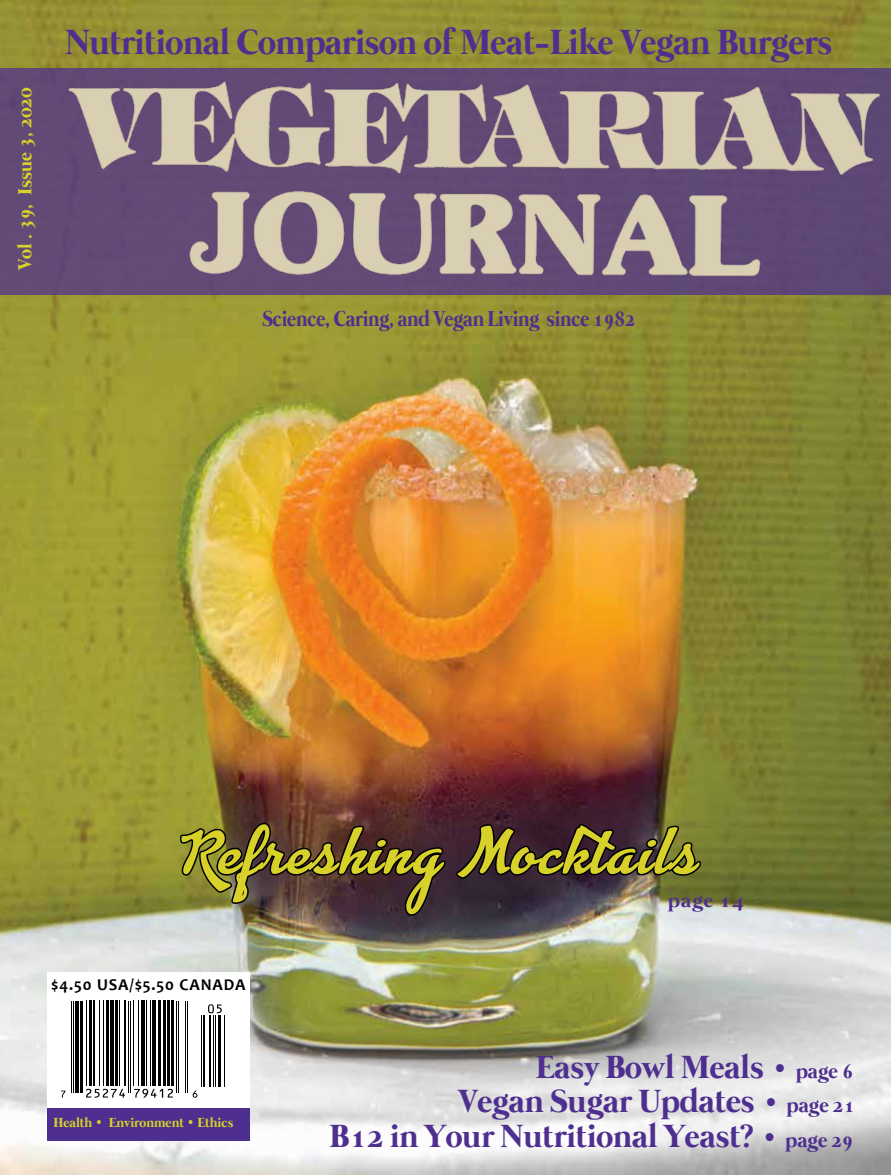
<style>
.page{position:relative;width:891px;height:1175px;background:#fff}
.page>*{position:absolute;margin:0;border:0;box-sizing:border-box;transform-origin:0 0}
.t1{font:700 54.15px "Advertising Script";letter-spacing:.05em;color:#d7d12a;scale:1.05 1}
.t2{font:700 36px "Mermaid";letter-spacing:-.01em;color:#4e2f8f}
.t3{font:700 33px/34.5px "Mermaid";color:#4e2f8f;text-align:right}
.t4{font:700 22.2px "Mermaid";letter-spacing:-.01em;color:#4e2f8e;scale:.9 1}
.t5{font:700 19.95px "Mermaid";letter-spacing:.05em;color:#4e2f8f;scale:1.05 1}
.t6{font:700 19.5px "Mermaid";color:#d7d12a}
.t7{font:700 16.5px "Candara";letter-spacing:.05em;color:#000}
.t8{font:700 13.5px "Mermaid";color:#d7d12a}
.s1{font-family:"Futuri Regular SWFTE";font-weight:400}
.s2{font-family:"Futuri Regular SWFTE";font-weight:400;font-size:27px}
.s3{font-size:21px}
</style>
<div class="page">
<img style="left:0;top:0;width:891px;height:1174px">
<div style="left:48px;top:1014px;width:202px;height:126px;background:#4e2f8f"></div>
<div style="left:48px;top:972px;width:202px;height:135px;background:#fff"></div>
<div style="left:0;top:68px;width:891px;height:227px;background:#614a76"></div>
<img style="left:68px;top:81px;width:812px;height:196px">
<hr style="left:71px;top:1000px;width:1px;height:92px;background:#000">
<hr style="left:73px;top:1000px;width:1px;height:92px;background:#000">
<hr style="left:76px;top:1000px;width:1px;height:92px;background:#000">
<hr style="left:77px;top:1000px;width:1px;height:92px;background:#000">
<hr style="left:78px;top:1000px;width:1px;height:92px;background:#000">
<hr style="left:81px;top:1000px;width:1px;height:92px;background:#000">
<hr style="left:82px;top:1000px;width:1px;height:92px;background:#000">
<hr style="left:86px;top:1000px;width:1px;height:86px;background:#000">
<hr style="left:90px;top:1000px;width:1px;height:86px;background:#000">
<hr style="left:91px;top:1000px;width:1px;height:86px;background:#000">
<hr style="left:93px;top:1000px;width:1px;height:86px;background:#000">
<hr style="left:94px;top:1000px;width:1px;height:86px;background:#000">
<hr style="left:99px;top:1000px;width:1px;height:86px;background:#000">
<hr style="left:103px;top:1000px;width:1px;height:86px;background:#000">
<hr style="left:107px;top:1000px;width:1px;height:86px;background:#000">
<hr style="left:108px;top:1000px;width:1px;height:86px;background:#000">
<hr style="left:110px;top:1000px;width:2px;height:86px;background:#000">
<hr style="left:112px;top:1000px;width:1px;height:86px;background:#000">
<hr style="left:113px;top:1000px;width:1px;height:86px;background:#000">
<hr style="left:115px;top:1000px;width:2px;height:86px;background:#000">
<hr style="left:117px;top:1000px;width:1px;height:86px;background:#000">
<hr style="left:119px;top:1000px;width:1px;height:86px;background:#000">
<hr style="left:124px;top:1000px;width:1px;height:86px;background:#000">
<hr style="left:125px;top:1000px;width:1px;height:86px;background:#000">
<hr style="left:128px;top:1000px;width:1px;height:92px;background:#000">
<hr style="left:130px;top:1000px;width:1px;height:92px;background:#000">
<hr style="left:133px;top:1000px;width:1px;height:86px;background:#000">
<hr style="left:138px;top:1000px;width:1px;height:86px;background:#000">
<hr style="left:141px;top:1000px;width:2px;height:86px;background:#000">
<hr style="left:143px;top:1000px;width:1px;height:86px;background:#000">
<hr style="left:144px;top:1000px;width:1px;height:86px;background:#000">
<hr style="left:146px;top:1000px;width:1px;height:86px;background:#000">
<hr style="left:150px;top:1000px;width:1px;height:86px;background:#000">
<hr style="left:152px;top:1000px;width:2px;height:86px;background:#000">
<hr style="left:154px;top:1000px;width:1px;height:86px;background:#000">
<hr style="left:155px;top:1000px;width:1px;height:86px;background:#000">
<hr style="left:159px;top:1000px;width:1px;height:86px;background:#000">
<hr style="left:160px;top:1000px;width:1px;height:86px;background:#000">
<hr style="left:164px;top:1000px;width:1px;height:86px;background:#000">
<hr style="left:165px;top:1000px;width:1px;height:86px;background:#000">
<hr style="left:167px;top:1000px;width:1px;height:86px;background:#000">
<hr style="left:168px;top:1000px;width:2px;height:86px;background:#000">
<hr style="left:171px;top:1000px;width:1px;height:86px;background:#000">
<hr style="left:172px;top:1000px;width:1px;height:86px;background:#000">
<hr style="left:176px;top:1000px;width:1px;height:92px;background:#000">
<hr style="left:178px;top:1000px;width:1px;height:92px;background:#000">
<hr style="left:185px;top:1000px;width:1px;height:92px;background:#000">
<hr style="left:187px;top:1000px;width:1px;height:92px;background:#000">
<hr style="left:201px;top:1014px;width:1px;height:72px;background:#000">
<hr style="left:203px;top:1014px;width:1px;height:72px;background:#000">
<hr style="left:204px;top:1014px;width:1px;height:72px;background:#000">
<hr style="left:209px;top:1014px;width:1px;height:72px;background:#000">
<hr style="left:210px;top:1014px;width:1px;height:72px;background:#000">
<hr style="left:213px;top:1014px;width:1px;height:72px;background:#000">
<hr style="left:215px;top:1014px;width:1px;height:72px;background:#000">
<hr style="left:218px;top:1014px;width:1px;height:72px;background:#000">
<hr style="left:219px;top:1014px;width:1px;height:72px;background:#000">
<hr style="left:220px;top:1014px;width:1px;height:72px;background:#000">
<hr style="left:224px;top:1014px;width:1px;height:72px;background:#000">
<svg style="left:61px;top:1090px;width:5px;height:7px"></svg>
<svg style="left:193px;top:1090px;width:4px;height:7px"></svg>
<svg style="left:86px;top:1088px;width:39px;height:9px"></svg>
<svg style="left:134px;top:1088px;width:39px;height:9px"></svg>
<svg style="left:208px;top:1004px;width:14px;height:9px"></svg>
<img style="left:178px;top:820px;width:525px;height:125px">
<p class="t6" style="left:14px;top:270px;width:184px;rotate:-90deg">Vol . 39, Issue 3, 2020</p>
<p class="t2" style="left:66px;top:21px;width:768px">Nutritional Comparison of Meat-Like Vegan Burgers</p>
<p class="t4" style="left:262px;top:306px;width:416px">Science, Caring, and Vegan Living since 1982</p>
<h1 class="t1" style="left:187px;top:823px;width:488px">Refreshing Mocktails</h1>
<p class="t5" style="left:668px;top:889px;width:74px">page 14</p>
<p class="t7" style="left:51px;top:974px;width:196px">$4.50 USA/$5.50 CANADA</p>
<p class="t8" style="left:53px;top:1114px;width:181px">Health <span class="s1">·</span> Environment <span class="s1">·</span> Ethics</p>
<p class="t3" style="left:329px;top:1052px;width:527px">Easy Bowl Meals <span class="s2">·</span> <span class="s3">page 6<br></span>Vegan Sugar Updates <span class="s2">·</span> <span class="s3">page 21<br></span>B12 in Your Nutritional Yeast? <span class="s2">·</span> <span class="s3">page 29</span></p>
</div>
